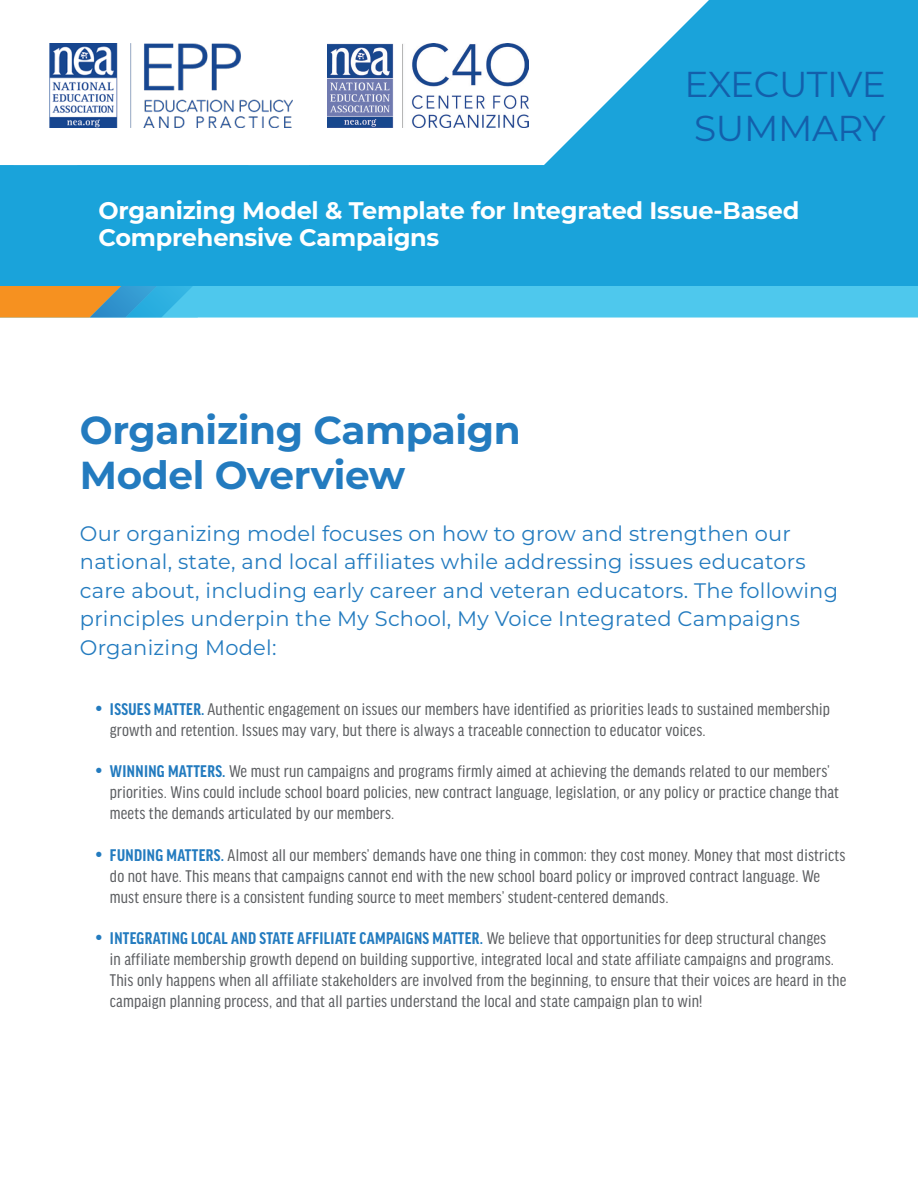
<style>
.page{position:relative;width:918px;height:1188px;background:#fff}
.page>*{position:absolute;margin:0;border:0;box-sizing:border-box;transform-origin:0 0}
.t1{font:700 39px/45px "Montserrat";letter-spacing:-.01em;color:#237bbf}
.t2{font:36px/43.5px "Montserrat";letter-spacing:-.015em;color:#135fab}
.t3{font:700 24px/27px "Montserrat";letter-spacing:-.01em;color:#fff}
.t4{font:21px/28.5px "Montserrat";letter-spacing:.01em;color:#237bbf}
.t5{font:condensed 18px/21px "Good Headline Pro";letter-spacing:.01em;color:#5d5f62}
.s1{font-weight:700;color:#237bbf}
</style>
<div class="page">
<svg style="left:0;top:286px;width:918px;height:32px;background:#61bfd3"></svg>
<div style="left:0;top:0;width:918px;height:286px;background:#1aa3da"></div>
<svg style="left:474px;top:0;width:235px;height:165px;fill:#fff"></svg>
<div style="left:242px;top:0;width:232px;height:165px;background:#fff"></div>
<div style="left:0;top:0;width:242px;height:165px;background:#fff"></div>
<img style="left:50px;top:43px;width:242px;height:85px">
<img style="left:328px;top:43px;width:201px;height:85px">
<p class="t2" style="left:684px;top:61px;width:203px">EXECUTIVE<br>SUMMARY</p>
<p class="t3" style="left:98px;top:196px;width:702px">Organizing Model &amp; Template for Integrated Issue-Based<br>Comprehensive Campaigns</p>
<p class="t1" style="left:80px;top:406px;width:442px">Organizing Campaign<br>Model Overview</p>
<p class="t4" style="left:80px;top:518px;width:760px">Our organizing model focuses on how to grow and strengthen our national, state, and local affiliates while addressing issues educators care about, including early career and veteran educators. The following principles underpin the My School, My Voice Integrated Campaigns Organizing Model:</p>
<p class="t5" style="left:110px;top:699px;width:722px"><span class="s1">ISSUES MATTER.</span> Authentic engagement on issues our members have identified as priorities leads to sustained membership growth and retention. Issues may vary, but there is always a traceable connection to educator voices.</p>
<p class="t5" style="left:110px;top:761px;width:731px"><span class="s1">WINNING MATTERS.</span> We must run campaigns and programs firmly aimed at achieving the demands related to our members’ priorities. Wins could include school board policies, new contract language, legislation, or any policy or practice change that meets the demands articulated by our members.</p>
<p class="t5" style="left:110px;top:844px;width:737px"><span class="s1">FUNDING MATTERS.</span> Almost all our members’ demands have one thing in common: they cost money. Money that most districts do not have. This means that campaigns cannot end with the new school board policy or improved contract language. We must ensure there is a consistent funding source to meet members’ student-centered demands.</p>
<p class="t5" style="left:110px;top:928px;width:738px"><span class="s1">INTEGRATING LOCAL AND STATE AFFILIATE CAMPAIGNS MATTER.</span> We believe that opportunities for deep structural changes<br>in affiliate membership growth depend on building supportive, integrated local and state affiliate campaigns and programs.<br>This only happens when all affiliate stakeholders are involved from the beginning, to ensure that their voices are heard in the campaign planning process, and that all parties understand the local and state campaign plan to win!</p>
</div>
